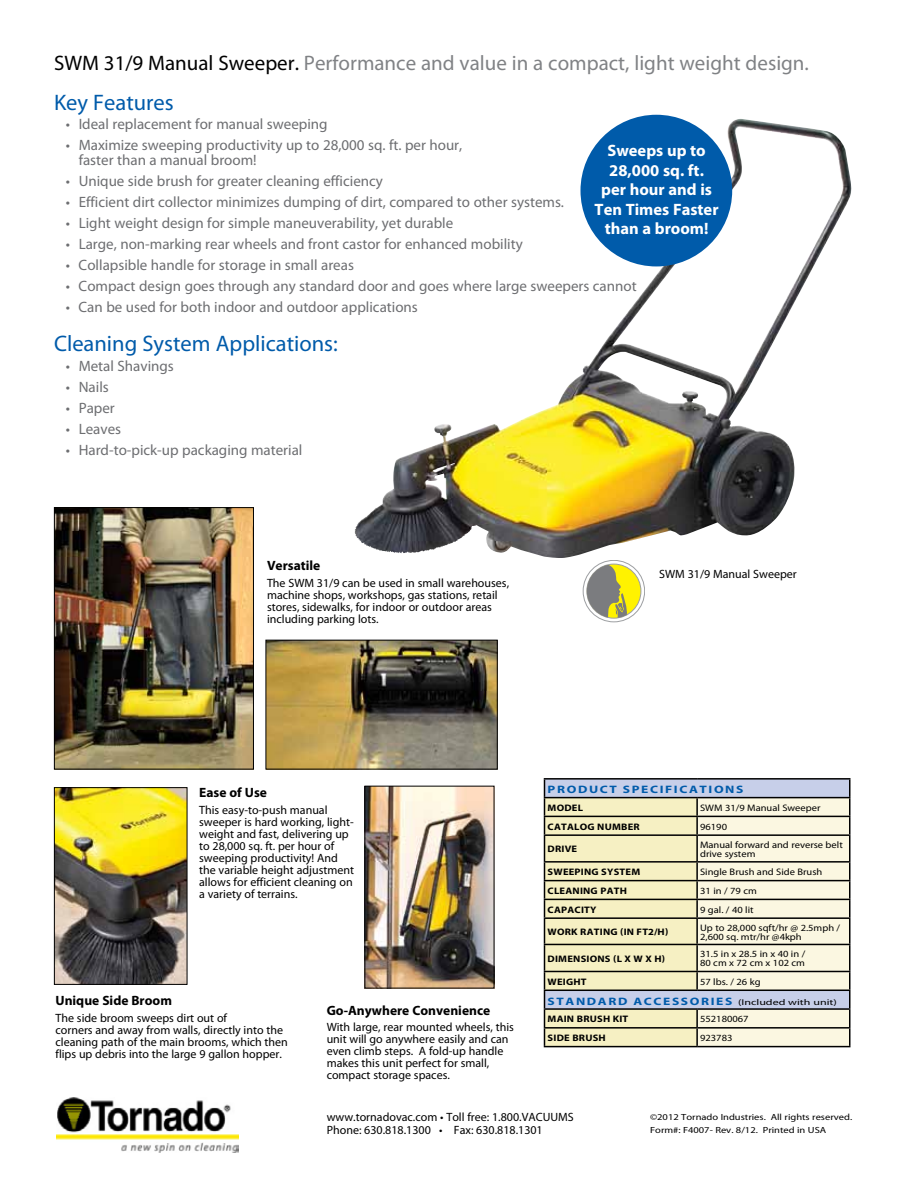
<style>
.page{position:relative;width:918px;height:1188px;background:#fff}
.page>*{position:absolute;margin:0;border:0;box-sizing:border-box;transform-origin:0 0}
.t1{font:22.5px "Myriad Pro";color:#005baa}
.t2{font:21px "Myriad Pro";color:#808285}
.t3{font:700 16.5px/19.5px "Myriad Pro";color:#fff;text-align:center}
.t4{font:15px/15px "Myriad Pro";color:#6d6e71}
.t5{font:700 13.5px "Myriad Pro";color:#000}
.t6{font:12px/12px "Myriad Pro";color:#000}
.t7{font:700 10.8px "Myriad Pro";letter-spacing:.12em;color:#005baa;scale:1.25 1}
.t8{font:9.45px/9px "Myriad Pro";color:#000;scale:1.11 1}
.t9{font:700 9.45px "Myriad Pro";letter-spacing:.02em;color:#000;scale:1.11 1}
.t10{font:8.85px/13.5px "Myriad Pro";color:#000;scale:1.18 1}
.t11{font:8.4px "Myriad Pro";color:#000;scale:1.43 1}
.s1{color:#000}
</style>
<div class="page">
<img style="left:354px;top:125px;width:381px;height:428px">
<img style="left:56px;top:509px;width:196px;height:258px">
<div style="left:54px;top:507px;width:200px;height:262px;border:1px solid #000"></div>
<img style="left:366px;top:788px;width:126px;height:198px">
<div style="left:364px;top:786px;width:130px;height:202px;border:1px solid #000"></div>
<img style="left:268px;top:642px;width:228px;height:126px">
<div style="left:266px;top:640px;width:232px;height:130px;border:1px solid #000"></div>
<img style="left:57px;top:1098px;width:181px;height:54px">
<div style="left:581px;top:115px;width:151px;height:151px;background:#005baa;border-radius:50%"></div>
<img style="left:56px;top:789px;width:129px;height:194px">
<div style="left:54px;top:787px;width:133px;height:198px;border:1px solid #000"></div>
<svg style="left:583px;top:560px;width:62px;height:62px"></svg>
<div style="left:583px;top:560px;width:62px;height:62px;border:1px solid #9d9fa2;border-radius:50%"></div>
<svg style="left:587px;top:564px;width:55px;height:56px"></svg>
<hr style="left:544px;top:778px;width:153px;height:2px;background:#000">
<hr style="left:697px;top:778px;width:153px;height:2px;background:#000">
<svg style="left:544px;top:780px;width:306px;height:266px;background:#dedcc4"></svg>
<hr style="left:544px;top:1046px;width:153px;height:1px;background:#000">
<hr style="left:697px;top:1046px;width:153px;height:1px;background:#000">
<h2 class="t2" style="left:54px;top:50px;width:756px"><span class="s1">SWM 31/9 Manual Sweeper.</span> Performance and value in a compact, light weight design.</h2>
<h1 class="t1" style="left:54px;top:88px;width:121px">Key Features</h1>
<p class="t4" style="left:66px;top:116px;width:263px">• Ideal replacement for manual sweeping</p>
<p class="t4" style="left:79px;top:137px;width:385px;text-indent:-13px">• Maximize sweeping productivity up to 28,000 sq. ft. per hour, faster than a manual broom!</p>
<p class="t4" style="left:66px;top:173px;width:319px">• Unique side brush for greater cleaning efficiency</p>
<p class="t4" style="left:66px;top:194px;width:500px">• Efficient dirt collector minimizes dumping of dirt, compared to other systems.</p>
<p class="t4" style="left:66px;top:215px;width:389px">• Light weight design for simple maneuverability, yet durable</p>
<p class="t4" style="left:66px;top:236px;width:458px">• Large, non-marking rear wheels and front castor for enhanced mobility</p>
<p class="t4" style="left:66px;top:258px;width:290px">• Collapsible handle for storage in small areas</p>
<p class="t4" style="left:66px;top:279px;width:572px">• Compact design goes through any standard door and goes where large sweepers cannot</p>
<p class="t4" style="left:66px;top:300px;width:354px">• Can be used for both indoor and outdoor applications</p>
<h1 class="t1" style="left:54px;top:330px;width:285px">Cleaning System Applications:</h1>
<p class="t4" style="left:66px;top:358px;width:109px">• Metal Shavings</p>
<p class="t4" style="left:66px;top:379px;width:44px">• Nails</p>
<p class="t4" style="left:66px;top:400px;width:50px">• Paper</p>
<p class="t4" style="left:66px;top:421px;width:57px">• Leaves</p>
<p class="t4" style="left:66px;top:442px;width:238px">• Hard-to-pick-up packaging material</p>
<h3 class="t3" style="left:595px;top:141px;width:125px">SWEEPS UP TO<br>28,000 SQ. FT.<br>PER HOUR AND IS<br>TEN TIMES FASTER<br>THAN A BROOM!</h3>
<p class="t5" style="left:267px;top:557px;width:55px">VERSATILE</p>
<p class="t6" style="left:267px;top:576px;width:244px">The SWM 31/9 can be used in small warehouses, machine shops, workshops, gas stations, retail stores, sidewalks, for indoor or outdoor areas including parking lots.</p>
<p class="t6" style="left:659px;top:567px;width:139px">SWM 31/9 Manual Sweeper</p>
<p class="t5" style="left:199px;top:784px;width:69px">EASE OF USE</p>
<p class="t6" style="left:199px;top:804px;width:157px">This easy-to-push manual sweeper is hard working, light&shy;weight and fast, delivering up to 28,000 sq. ft. per hour of sweeping productivity! And the variable height adjustment allows for efficient cleaning on a variety of terrains.</p>
<p class="t5" style="left:56px;top:992px;width:118px">UNIQUE SIDE BROOM</p>
<p class="t6" style="left:56px;top:1011px;width:234px">The side broom sweeps dirt out of<br>corners and away from walls, directly into the cleaning path of the main brooms, which then flips up debris into the large 9 gallon hopper.</p>
<p class="t5" style="left:327px;top:1001px;width:165px">GO-ANYWHERE CONVENIENCE</p>
<p class="t6" style="left:327px;top:1021px;width:189px">With large, rear mounted wheels, this unit will go anywhere easily and can even climb steps. A fold-up handle makes this unit perfect for small, compact storage spaces.</p>
<p class="t7" style="left:548px;top:783px;width:76px">PRODUCT SPEC</p>
<p class="t7" style="left:660px;top:783px;width:67px">IFICATIONS</p>
<p class="t9" style="left:548px;top:802px;width:34px">MODEL</p>
<p class="t8" style="left:700px;top:803px;width:110px">SWM 31/9 Manual Sweeper</p>
<p class="t9" style="left:548px;top:820px;width:59px">CATALOG NUMBE</p>
<p class="t9" style="left:634px;top:820px;width:7px">R</p>
<p class="t8" style="left:700px;top:822px;width:26px">96190</p>
<p class="t9" style="left:548px;top:843px;width:22px">DRIVE</p>
<p class="t8" style="left:700px;top:840px;width:130px">Manual forward and reverse belt drive system</p>
<p class="t9" style="left:548px;top:866px;width:20px">SWEEP</p>
<p class="t9" style="left:581px;top:866px;width:48px">ING SYSTEM</p>
<p class="t8" style="left:700px;top:867px;width:112px">Single Brush and Side Brush</p>
<p class="t9" style="left:548px;top:885px;width:73px">CLEANING PATH</p>
<p class="t8" style="left:700px;top:886px;width:53px">31 in / 79 cm</p>
<p class="t9" style="left:548px;top:903px;width:13px">CAPAC</p>
<p class="t9" style="left:581px;top:903px;width:15px">ITY</p>
<p class="t8" style="left:700px;top:905px;width:50px">9 gal. / 40 lit</p>
<p class="t9" style="left:548px;top:926px;width:110px">WORK RATING (IN FT2/H)</p>
<p class="t8" style="left:700px;top:923px;width:128px">Up to 28,000 sqft/hr @ 2.5mph /<br>2,600 sq. mtr/hr @4kph</p>
<p class="t9" style="left:548px;top:953px;width:107px">DIMENSIONS (L X W X H)</p>
<p class="t8" style="left:700px;top:950px;width:96px">31.5 in x 28.5 in x 40 in /<br>80 cm x 72 cm x 102 cm</p>
<p class="t9" style="left:548px;top:975px;width:37px">WEIGHT</p>
<p class="t8" style="left:700px;top:977px;width:56px">57 lbs. / 26 kg</p>
<p class="t7" style="left:548px;top:994px;width:85px">STANDARD ACCESS</p>
<p class="t7" style="left:690px;top:994px;width:28px">ORIES</p>
<p class="t11" style="left:738px;top:997px;width:70px">(Included with unit)</p>
<p class="t9" style="left:548px;top:1013px;width:74px">MAIN BRUSH KIT</p>
<p class="t8" style="left:700px;top:1015px;width:45px">552180067</p>
<p class="t9" style="left:548px;top:1032px;width:54px">SIDE BRUSH</p>
<p class="t8" style="left:700px;top:1033px;width:31px">923783</p>
<p class="t6" style="left:327px;top:1110px;width:249px;line-height:13.5px">www.tornadovac.com • Toll free: 1.800.VACUUMS<br>Phone: 630.818.1300 • Fax: 630.818.1301</p>
<p class="t10" style="left:650px;top:1110px;width:173px">©2012 Tornado Industries. All rights reserved.<br>Form#: F4007- Rev. 8/12. Printed in USA</p>
</div>
